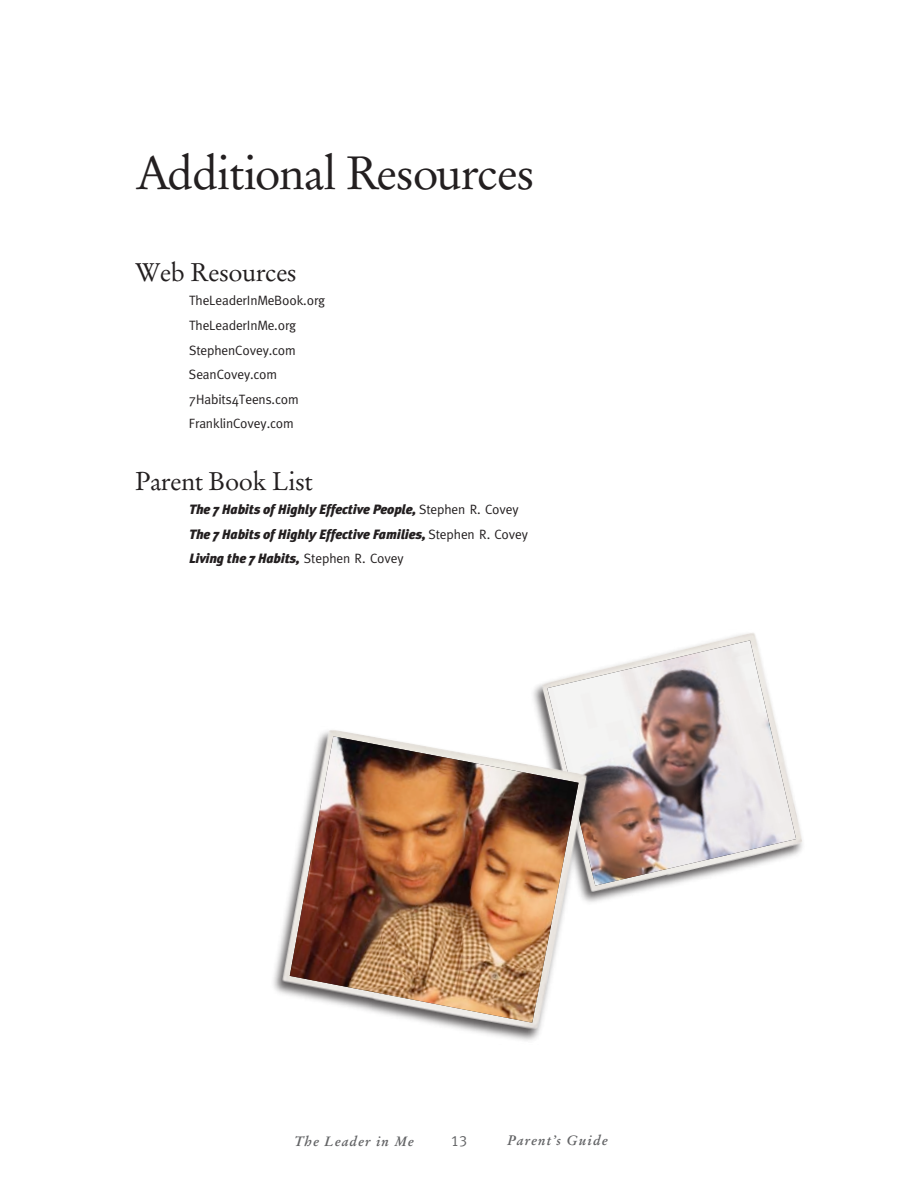
<style>
.page{position:relative;width:918px;height:1188px;background:#fff}
.page>*{position:absolute;margin:0;border:0;box-sizing:border-box;transform-origin:0 0}
.t1{font:46.5px "Stempel Garamond";letter-spacing:-.02em;color:#231f20}
.t2{font:25.5px "Stempel Garamond";letter-spacing:-.02em;color:#231f20}
.t3{font:15px "Meta Caps";color:#636466}
.t4{font:italic 900 13.5px/24.6px "Meta Plus";letter-spacing:-.01em;color:#231f20}
.t5{font:13.5px/24.6px "Meta";letter-spacing:-.01em;color:#231f20}
.t6{font:italic 700 13.5px "Stempel Garamond";letter-spacing:.08em;color:#636466}
.s1{font-family:"Meta";font-weight:400;font-style:normal}
</style>
<div class="page">
<img style="left:533px;top:633px;width:270px;height:264px">
<img style="left:547px;top:640px;width:249px;height:246px">
<img style="left:273px;top:699px;width:344px;height:342px">
<img style="left:290px;top:736px;width:289px;height:287px">
<h1 class="t1" style="left:135px;top:145px;width:401px">Additional Resources</h1>
<h2 class="t2" style="left:135px;top:257px;width:163px">Web Resources</h2>
<p class="t5" style="left:189px;top:288px;width:138px">TheLeaderInMeBook.org<br>TheLeaderInMe.org<br>StephenCovey.com<br>SeanCovey.com<br>7Habits4Teens.com<br>FranklinCovey.com</p>
<h2 class="t2" style="left:135px;top:466px;width:179px">Parent Book List</h2>
<p class="t4" style="left:189px;top:497px;width:341px">The 7 Habits of Highly Effective People, <span class="s1">Stephen R. Covey<br></span>The 7 Habits of Highly Effective Families, <span class="s1">Stephen R. Covey<br></span>Living the 7 Habits, <span class="s1">Stephen R. Covey</span></p>
<p class="t6" style="left:294px;top:1133px;width:121px">The Leader in Me</p>
<p class="t3" style="left:451px;top:1132px;width:16px">13</p>
<p class="t6" style="left:508px;top:1132px;width:102px">Parent’s Guide</p>
</div>
